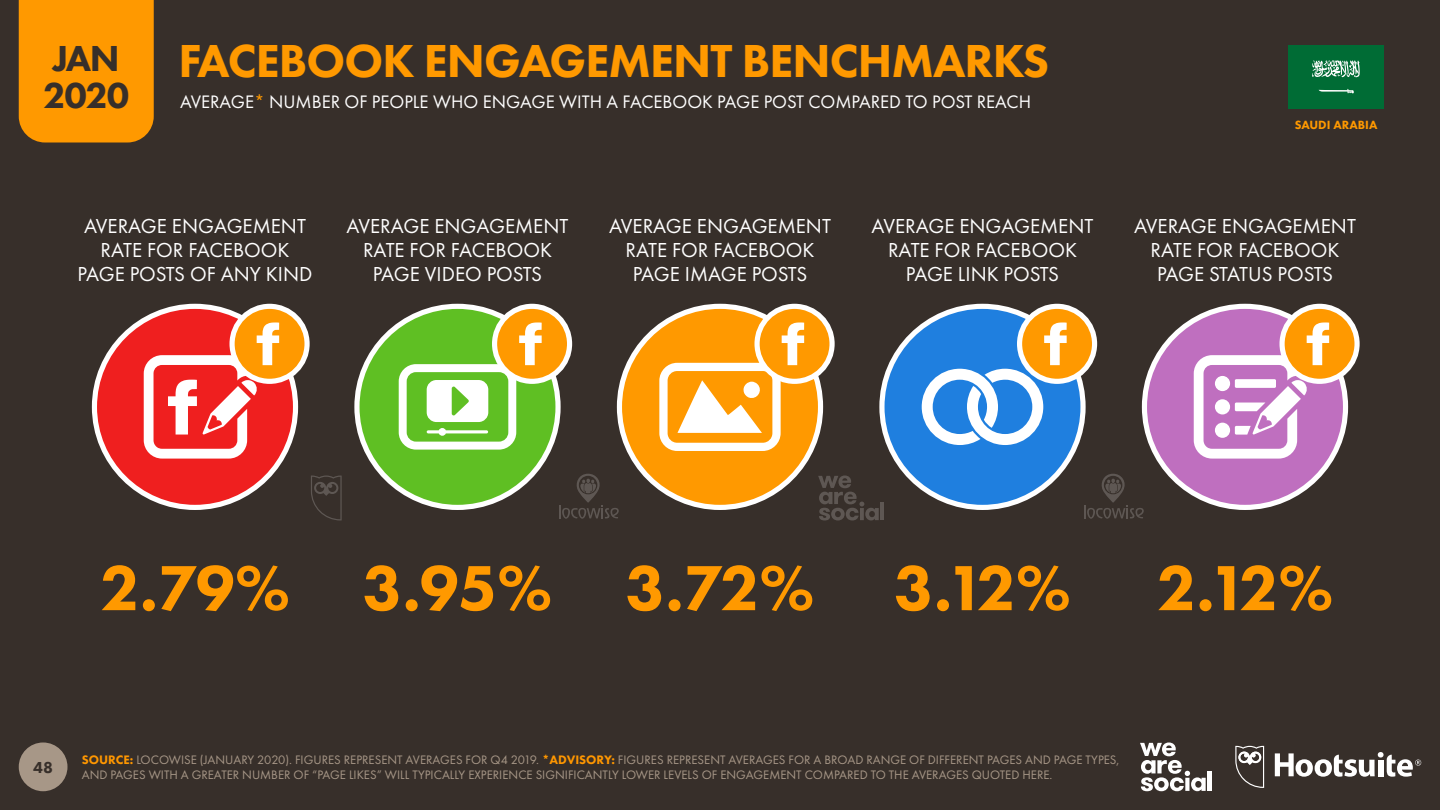
<style>
.page{position:relative;width:1440px;height:810px;background:#372f2a}
.page>*{position:absolute;margin:0;border:0;box-sizing:border-box;transform-origin:0 0}
.t1{font:800 66px "Futura PT";letter-spacing:-.05em;color:#f90}
.t2{font:800 48px "Futura PT";letter-spacing:-.02em;color:#f90}
.t3{font:800 37.5px/37.5px "Futura PT";letter-spacing:-.035em;color:#372f2a}
.t4{font:21px/24px "Futura PT";color:#fff;text-align:center}
.t5{font:18.75px "Futura PT";color:#fff}
.t6{font:800 16.5px "Futura PT";color:#372f2a}
.t7{font:12.75px/15px "Futura PT";color:#a79787}
.t8{font:800 12.38px "Futura PT";color:#f90}
.s1{color:#f90}
.s2{font-weight:800;color:#ff9700}
</style>
<div class="page">
<div style="left:19px;top:742px;width:49px;height:49px;background:#a79787;border-radius:50%"></div>
<svg style="left:1275px;top:752px;width:146px;height:25px"></svg>
<svg style="left:1235px;top:746px;width:29px;height:42px"></svg>
<svg style="left:1140px;top:743px;width:66px;height:48px"></svg>
<hr style="left:1208px;top:772px;width:4px;height:19px;background:#fff">
<div style="left:19px;top:0;width:135px;height:142px;background:#f90"></div>
<div style="left:1144px;top:306px;width:202px;height:201px;background:#bf6fbf;border-radius:50%"></div>
<div style="left:1142px;top:304px;width:206px;height:206px;border:5px solid #fff;border-radius:50%"></div>
<div style="left:882px;top:306px;width:201px;height:201px;background:#1f7fdf;border-radius:50%"></div>
<div style="left:879px;top:304px;width:207px;height:206px;border:5px solid #fff;border-radius:50%"></div>
<div style="left:619px;top:306px;width:202px;height:201px;background:#f90;border-radius:50%"></div>
<div style="left:617px;top:304px;width:206px;height:206px;border:5px solid #fff;border-radius:50%"></div>
<div style="left:357px;top:306px;width:201px;height:201px;background:#5fbf23;border-radius:50%"></div>
<div style="left:354px;top:304px;width:207px;height:206px;border:5px solid #fff;border-radius:50%"></div>
<div style="left:94px;top:306px;width:202px;height:201px;background:#ef1f1f;border-radius:50%"></div>
<div style="left:92px;top:304px;width:206px;height:206px;border:5px solid #fff;border-radius:50%"></div>
<svg style="left:1282px;top:306px;width:75px;height:75px;background:#ffa51f"></svg>
<svg style="left:1194px;top:322px;width:135px;height:137px"></svg>
<div style="left:1280px;top:304px;width:80px;height:80px;border:5px solid #fff;border-radius:50%"></div>
<svg style="left:1020px;top:306px;width:75px;height:75px;background:#ffa620"></svg>
<svg style="left:922px;top:322px;width:145px;height:123px"></svg>
<div style="left:1017px;top:304px;width:80px;height:80px;border:5px solid #fff;border-radius:50%"></div>
<svg style="left:757px;top:306px;width:75px;height:75px;background:#ffa51f"></svg>
<svg style="left:659px;top:322px;width:145px;height:129px"></svg>
<div style="left:754px;top:304px;width:81px;height:80px;border:5px solid #fff;border-radius:50%"></div>
<svg style="left:495px;top:306px;width:75px;height:75px;background:#ffa620"></svg>
<svg style="left:399px;top:322px;width:143px;height:128px"></svg>
<div style="left:492px;top:304px;width:80px;height:80px;border:5px solid #fff;border-radius:50%"></div>
<svg style="left:232px;top:306px;width:75px;height:75px;background:#ffa51f"></svg>
<svg style="left:144px;top:322px;width:135px;height:137px"></svg>
<div style="left:230px;top:304px;width:80px;height:80px;border:5px solid #fff;border-radius:50%"></div>
<div style="left:1288px;top:45px;width:96px;height:64px;background:#006c35"></div>
<svg style="left:1312px;top:60px;width:48px;height:33px"></svg>
<svg style="left:1084px;top:474px;width:60px;height:45px"></svg>
<svg style="left:818px;top:476px;width:61px;height:44px"></svg>
<hr style="left:881px;top:503px;width:3px;height:17px;background:#fff">
<svg style="left:559px;top:474px;width:60px;height:45px"></svg>
<svg style="left:311px;top:476px;width:31px;height:44px"></svg>
<h3 class="t3" style="left:43px;top:39px;width:87px">JAN<br>2020</h3>
<h2 class="t2" style="left:178px;top:31px;width:872px">FACEBOOK ENGAGEMENT BENCHMARKS</h2>
<h3 class="t5" style="left:180px;top:91px;width:853px">AVERAGE<span class="s1">*</span> NUMBER OF PEOPLE WHO ENGAGE WITH A FACEBOOK PAGE POST COMPARED TO POST REACH</h3>
<p class="t8" style="left:1295px;top:117px;width:84px">SAUDI ARABIA</p>
<h3 class="t4" style="left:78px;top:214px;width:236px">AVERAGE ENGAGEMENT<br>RATE FOR FACEBOOK<br>PAGE POSTS OF ANY KIND</h3>
<h3 class="t4" style="left:347px;top:214px;width:223px">AVERAGE ENGAGEMENT<br>RATE FOR FACEBOOK<br>PAGE VIDEO POSTS</h3>
<h3 class="t4" style="left:609px;top:214px;width:223px">AVERAGE ENGAGEMENT<br>RATE FOR FACEBOOK<br>PAGE IMAGE POSTS</h3>
<h3 class="t4" style="left:872px;top:214px;width:223px">AVERAGE ENGAGEMENT<br>RATE FOR FACEBOOK<br>PAGE LINK POSTS</h3>
<h3 class="t4" style="left:1134px;top:214px;width:223px">AVERAGE ENGAGEMENT<br>RATE FOR FACEBOOK<br>PAGE STATUS POSTS</h3>
<h1 class="t1" style="left:100px;top:547px;width:972px">2.79% 3.95% 3.72% 3.12%</h1>
<h1 class="t1" style="left:1157px;top:547px;width:178px">2.12%</h1>
<p class="t6" style="left:33px;top:757px;width:21px">48</p>
<p class="t7" style="left:82px;top:752px;width:1039px"><span class="s2">SOURCE:</span> LOCOWISE (JANUARY 2020). FIGURES REPRESENT AVERAGES FOR Q4 2019. <span class="s2">*ADVISORY:</span> FIGURES REPRESENT AVERAGES FOR A BROAD RANGE OF DIFFERENT PAGES AND PAGE TYPES,<br>AND PAGES WITH A GREATER NUMBER OF “PAGE LIKES” WILL TYPICALLY EXPERIENCE SIGNIFICANTLY LOWER LEVELS OF ENGAGEMENT COMPARED TO THE AVERAGES QUOTED HERE.</p>
</div>
